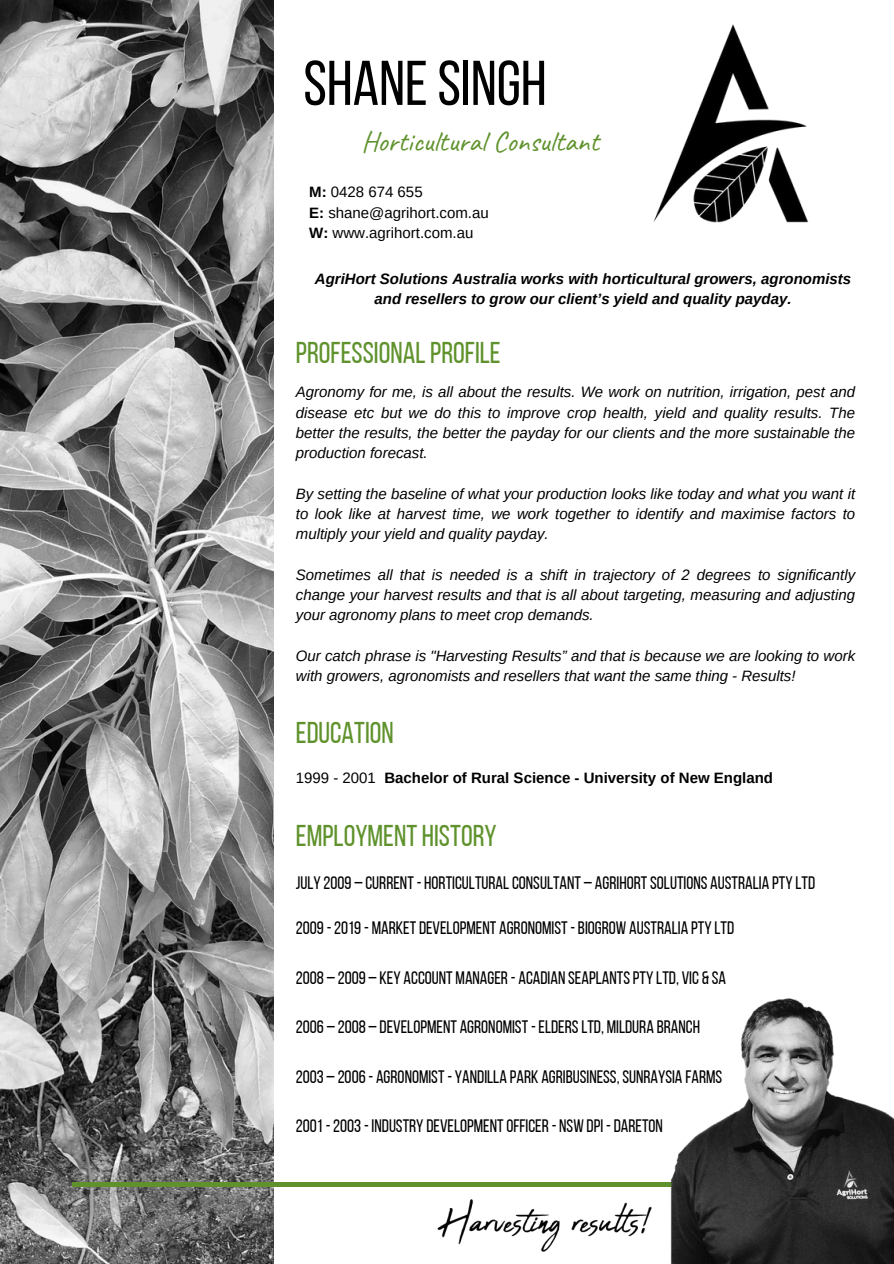
<style>
.page{position:relative;width:894px;height:1264px;background:#fff}
.page>*{position:absolute;margin:0;border:0;box-sizing:border-box;transform-origin:0 0}
.t1{font:63px "Bebas Neue";color:#000}
.t2{font:30px "Bebas Neue";color:#5f922c}
.t3{font:28.5px "Caveat";color:#5f922c}
.t4{font:18px "Bebas Neue";color:#000}
.t5{font:italic 15px/20.2px "Arimo";color:#000;text-align:justify}
.t6{font:italic 700 15px/20.2px "Arimo";color:#000;text-align:center}
.t7{font:15px "Arimo";color:#000}
.t8{font:700 15px "Arimo";color:#000}
.s1{font-weight:700}
.s2{font-weight:400}
</style>
<div class="page">
<img style="left:0;top:0;width:273px;height:1263px">
<hr style="left:72px;top:1182px;width:748px;height:4px;background:#5f922c">
<img style="left:653px;top:24px;width:156px;height:199px">
<img style="left:668px;top:998px;width:225px;height:265px">
<img style="left:425px;top:1186px;width:231px;height:66px">
<p class="t1" style="left:303px;top:58px;width:245px">SHANESINGH</p>
<p class="t3" style="left:361px;top:124px;width:239px">Horticultural Consultant</p>
<h2 class="t7" style="left:309px;top:184px;width:115px"><span class="s1">M:</span> 0428 674 655</h2>
<h4 class="t7" style="left:309px;top:204px;width:181px"><span class="s1">E:</span> shane@agrihort.com.au</h4>
<h4 class="t7" style="left:309px;top:224px;width:166px"><span class="s1">W:</span> www.agrihort.com.au</h4>
<h4 class="t6" style="left:315px;top:269px;width:537px">AgriHort Solutions Australia works with horticultural growers, agronomists and resellers to grow our client’s yield and quality payday.</h4>
<p class="t2" style="left:296px;top:340px;width:206px">PROFESSIONALPROFILE</p>
<p class="t5" style="left:296px;top:382px;width:560px">Agronomy for me, is all about the results. We work on nutrition, irrigation, pest and disease etc but we do this to improve crop health, yield and quality results. The better the results, the better the payday for our clients and the more sustainable the production forecast.</p>
<h1 class="t5" style="left:296px;top:483px;width:560px">By setting the baseline of what your production looks like today and what you want it to look like at harvest time, we work together to identify and maximise factors to multiply your yield and quality payday.</h1>
<h3 class="t5" style="left:296px;top:564px;width:560px">Sometimes all that is needed is a shift in trajectory of 2 degrees to significantly change your harvest results and that is all about targeting, measuring and adjusting your agronomy plans to meet crop demands.</h3>
<p class="t5" style="left:296px;top:645px;width:560px">Our catch phrase is "Harvesting Results” and that is because we are looking to work with growers, agronomists and resellers that want the same thing - Results!</p>
<p class="t2" style="left:296px;top:720px;width:99px">EDUCATION</p>
<p class="t8" style="left:296px;top:769px;width:478px"><span class="s2">1999 - 2001</span> Bachelor of Rural Science - University of New England</p>
<h6 class="t2" style="left:296px;top:823px;width:202px">EMPLOYMENT HISTORY</h6>
<h3 class="t4" style="left:296px;top:875px;width:520px">JULY 2009 – CURRENT - HORTICULTURAL CONSULTANT – AGRIHORT SOLUTIONS AUSTRALIA PTY LTD</h3>
<p class="t4" style="left:296px;top:920px;width:439px">2009 - 2019 - MARKET DEVELOPMENT AGRONOMIST -BIOGROW AUSTRALIA PTY LTD</p>
<p class="t4" style="left:296px;top:970px;width:431px">2008 – 2009 – KEY ACCOUNT MANAGER- ACADIAN SEAPLANTS PTY LTD, VIC &amp; SA</p>
<p class="t4" style="left:296px;top:1019px;width:405px">2006 – 2008 – DEVELOPMENT AGRONOMIST - ELDERSLTD, MILDURA BRANCH</p>
<p class="t4" style="left:296px;top:1069px;width:428px">2003 – 2006 - AGRONOMIST - YANDILLA PARK AGRIBUSINESS,SUNRAYSIA FARMS</p>
<h3 class="t4" style="left:296px;top:1118px;width:368px">2001 -2003 - INDUSTRY DEVELOPMENTOFFICER - NSW DPI -DARETON</h3>
</div>
